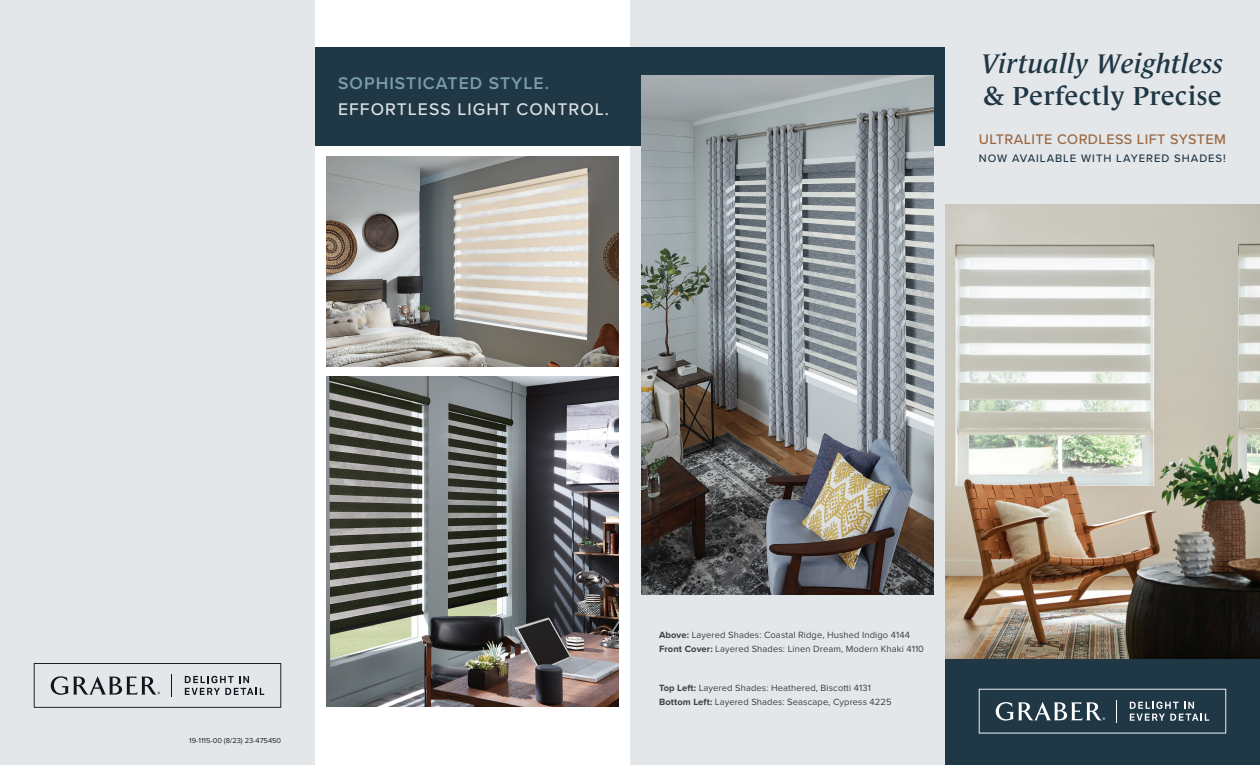
<style>
.page{position:relative;width:1260px;height:765px;background:#fff}
.page>*{position:absolute;margin:0;border:0;box-sizing:border-box;transform-origin:0 0}
.t1{font:italic 600 27.5px "Le Monde Journal Std";letter-spacing:.015em;color:#203746}
.t2{font:600 26.5px "Le Monde Journal Std";letter-spacing:.025em;color:#203746}
.t3{font:500 17.5px/26.2px "Proxima Nova";letter-spacing:.06em;color:#dbdfe2}
.t4{font:500 14.38px "Proxima Nova";letter-spacing:.03em;color:#9a6741}
.t5{font:500 11.25px "Proxima Nova";letter-spacing:.085em;color:#203746}
.Table_of_Contents{font:9.38px "Proxima Nova";letter-spacing:.01em;color:#3e3e3f}
.t6{font:7.5px "Proxima Nova";color:#231f20}
.s1{font-weight:600;color:#7a9eac}
.s2{font-weight:700}
</style>
<div class="page">
<div style="left:630px;top:0;width:315px;height:765px;background:#e4e7ea"></div>
<div style="left:316px;top:47px;width:629px;height:99px;background:#203746"></div>
<div style="left:945px;top:0;width:315px;height:206px;background:#e4e7ea"></div>
<div style="left:945px;top:658px;width:315px;height:107px;background:#203746"></div>
<img style="left:945px;top:204px;width:315px;height:454px">
<div style="left:0;top:0;width:315px;height:765px;background:#e4e7ea"></div>
<svg style="left:979px;top:689px;width:247px;height:45px"></svg>
<img style="left:326px;top:156px;width:293px;height:210px">
<img style="left:641px;top:75px;width:293px;height:519px">
<img style="left:326px;top:377px;width:293px;height:329px">
<svg style="left:34px;top:663px;width:247px;height:45px"></svg>
<p class="t3" style="left:338px;top:69px;width:272px"><span class="s1">SOPHISTICATED STYLE.<br></span>EFFORTLESS LIGHT CONTROL.</p>
<p class="t1" style="left:981px;top:48px;width:243px">Virtually Weightless</p>
<p class="t2" style="left:983px;top:81px;width:240px">&amp; Perfectly Precise</p>
<p class="t4" style="left:979px;top:129px;width:249px">ULTRALITE CORDLESS LIFT SYSTEM</p>
<p class="t5" style="left:979px;top:150px;width:249px">NOW AVAILABLE WITH LAYERED SHADES!</p>
<p class="t6" style="left:189px;top:735px;width:93px">19-1115-00 (8/23) 23-475450</p>
<p class="Table_of_Contents" style="left:659px;top:628px;width:253px"><span class="s2">Above:</span> Layered Shades: Coastal Ridge, Hushed Indigo 4144</p>
<p class="Table_of_Contents" style="left:659px;top:642px;width:267px"><span class="s2">Front Cover:</span> Layered Shades: Linen Dream, Modern Khaki 4110</p>
<p class="Table_of_Contents" style="left:659px;top:681px;width:213px"><span class="s2">Top Left:</span> Layered Shades: Heathered, Biscotti 4131</p>
<p class="Table_of_Contents" style="left:659px;top:695px;width:234px"><span class="s2">Bottom Left:</span> Layered Shades: Seascape, Cypress 4225</p>
</div>
